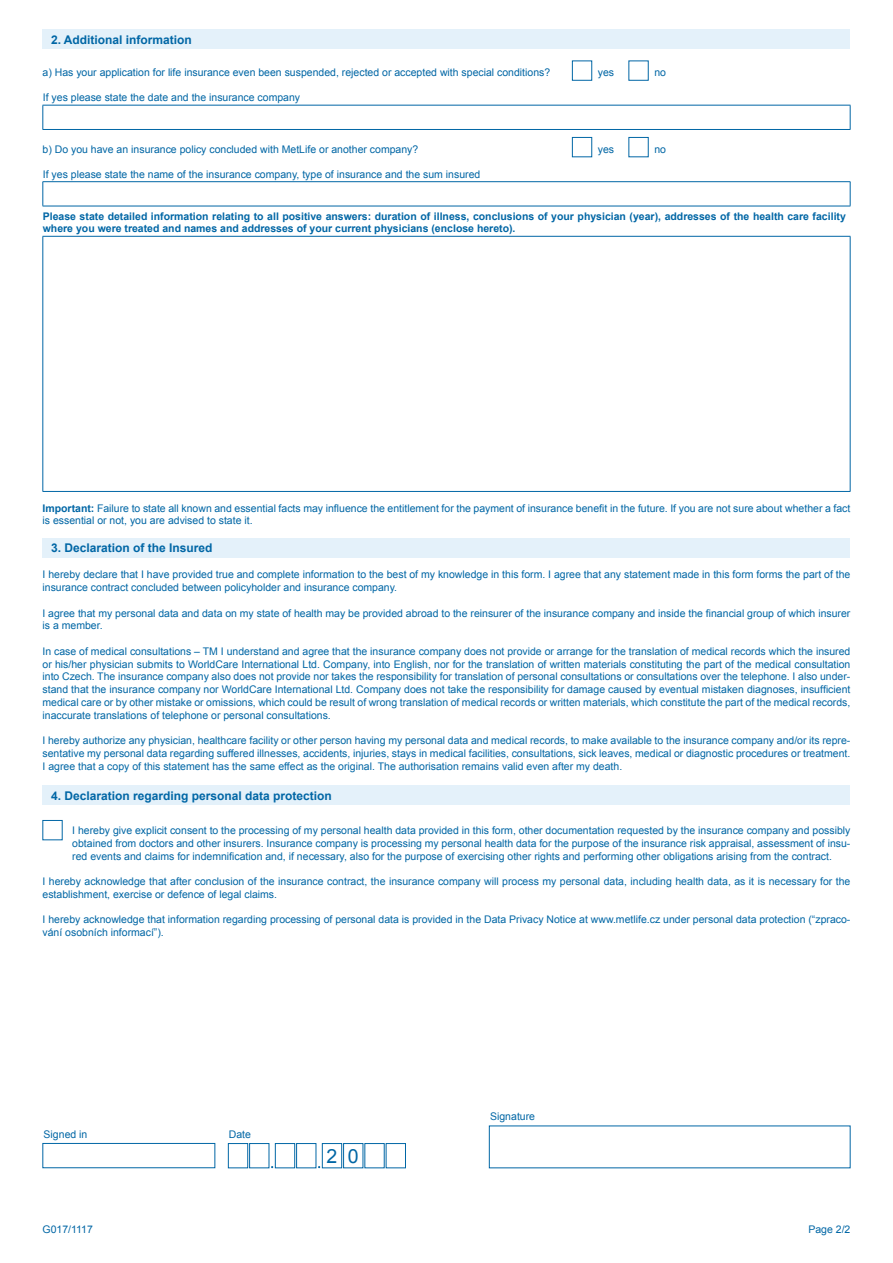
<style>
.page{position:relative;width:893px;height:1263px;background:#fff}
.page>*{position:absolute;margin:0;border:0;box-sizing:border-box;transform-origin:0 0}
.t1{font:19.5px "Arial";color:#0066a5}
.t2{font:700 12px "Arial";color:#0066a5}
.t3{font:10.5px/12.8px "Arial";color:#0066a5}
.t4{font:700 10.5px/12.8px "Arial";color:#0066a5}
.s1{font-weight:700}
</style>
<div class="page">
<div style="left:572px;top:61px;width:20px;height:20px;border:1px solid #0066a5"></div>
<div style="left:572px;top:137px;width:20px;height:20px;border:1px solid #0066a5"></div>
<div style="left:43px;top:30px;width:807px;height:19px;background:#e4f1fa"></div>
<div style="left:43px;top:538px;width:807px;height:19px;background:#e4f1fa"></div>
<div style="left:43px;top:786px;width:807px;height:19px;background:#e4f1fa"></div>
<hr style="left:43px;top:105px;width:807px;height:1px;background:#0066a5">
<svg style="left:43px;top:105px;width:1px;height:24px"></svg>
<svg style="left:850px;top:105px;width:1px;height:24px"></svg>
<hr style="left:43px;top:129px;width:807px;height:1px;background:#0066a5">
<hr style="left:43px;top:181px;width:807px;height:1px;background:#0066a5">
<svg style="left:43px;top:182px;width:1px;height:24px"></svg>
<svg style="left:850px;top:182px;width:1px;height:24px"></svg>
<hr style="left:43px;top:206px;width:807px;height:1px;background:#0066a5">
<hr style="left:43px;top:236px;width:807px;height:1px;background:#0066a5">
<hr style="left:43px;top:237px;width:1px;height:254px;background:#0066a5">
<hr style="left:850px;top:237px;width:1px;height:254px;background:#0066a5">
<hr style="left:43px;top:491px;width:807px;height:1px;background:#0066a5">
<div style="left:43px;top:1143px;width:172px;height:25px;border:1px solid #0066a5"></div>
<div style="left:322px;top:1143px;width:20px;height:25px;border:1px solid #0066a5"></div>
<div style="left:343px;top:1143px;width:20px;height:25px;border:1px solid #0066a5"></div>
<div style="left:386px;top:1143px;width:20px;height:25px;border:1px solid #0066a5"></div>
<div style="left:275px;top:1143px;width:20px;height:25px;border:1px solid #0066a5"></div>
<div style="left:296px;top:1143px;width:20px;height:25px;border:1px solid #0066a5"></div>
<div style="left:228px;top:1143px;width:20px;height:25px;border:1px solid #0066a5"></div>
<div style="left:249px;top:1143px;width:20px;height:25px;border:1px solid #0066a5"></div>
<p class="t2" style="left:51px;top:31px;width:142px">2. Additional information</p>
<p class="t3" style="left:43px;top:66px;width:509px">a) Has your application for life insurance even been suspended, rejected or accepted with special conditions?</p>
<p class="t3" style="left:598px;top:66px;width:18px">yes</p>
<p class="t3" style="left:654px;top:66px;width:13px">no</p>
<p class="t3" style="left:43px;top:91px;width:259px">If yes please state the date and the insurance company</p>
<p class="t3" style="left:43px;top:143px;width:377px">b) Do you have an insurance policy concluded with MetLife or another company?</p>
<p class="t3" style="left:598px;top:143px;width:18px">yes</p>
<p class="t3" style="left:654px;top:143px;width:13px">no</p>
<p class="t3" style="left:43px;top:168px;width:439px">If yes please state the name of the insurance company, type of insurance and the sum insured</p>
<p class="t4" style="left:43px;top:210px;width:805px">Please state detailed information relating to all positive answers: duration of illness, conclusions of your physician (year), addresses of the health care facility where you were treated and names and addresses of your current physicians (enclose hereto).</p>
<p class="t3" style="left:43px;top:502px;width:809px"><span class="s1">Important:</span> Failure to state all known and essential facts may influence the entitlement for the payment of insurance benefit in the future. If you are not sure about whether a fact is essential or not, you are advised to state it.</p>
<p class="t2" style="left:51px;top:540px;width:163px">3. Declaration of the Insured</p>
<p class="t3" style="left:43px;top:568px;width:809px">I hereby declare that I have provided true and complete information to the best of my knowledge in this form. I agree that any statement made in this form forms the part of the insurance contract concluded between policyholder and insurance company.</p>
<p class="t3" style="left:43px;top:607px;width:809px">I agree that my personal data and data on my state of health may be provided abroad to the reinsurer of the insurance company and inside the financial group of which insurer is a member.</p>
<p class="t3" style="left:43px;top:645px;width:809px;text-align:justify">In case of medical consultations – TM I understand and agree that the insurance company does not provide or arrange for the translation of medical records which the insured or his/her physician submits to WorldCare International Ltd. Company, into English, nor for the translation of written materials constituting the part of the medical consultation into Czech. The insurance company also does not provide nor takes the responsibility for translation of personal consultations or consultations over the telephone. I also under&shy;stand that the insurance company nor WorldCare International Ltd. Company does not take the responsibility for damage caused by eventual mistaken diagnoses, insufficient medical care or by other mistake or omissions, which could be result of wrong translation of medical records or written materials, which constitute the part of the medical records, inaccurate translations of telephone or personal consultations.</p>
<p class="t3" style="left:43px;top:734px;width:809px;text-align:justify">I hereby authorize any physician, healthcare facility or other person having my personal data and medical records, to make available to the insurance company and/or its repre&shy;sentative my personal data regarding suffered illnesses, accidents, injuries, stays in medical facilities, consultations, sick leaves, medical or diagnostic procedures or treatment.<br>I agree that a copy of this statement has the same effect as the original. The authorisation remains valid even after my death.</p>
<p class="t2" style="left:51px;top:787px;width:282px">4. Declaration regarding personal data protection</p>
<p class="t3" style="left:72px;top:824px;width:780px;text-align:justify">I hereby give explicit consent to the processing of my personal health data provided in this form, other documentation requested by the insurance company and possibly obtained from doctors and other insurers. Insurance company is processing my personal health data for the purpose of the insurance risk appraisal, assessment of insu&shy;red events and claims for indemnification and, if necessary, also for the purpose of exercising other rights and performing other obligations arising from the contract.</p>
<p class="t3" style="left:43px;top:875px;width:809px">I hereby acknowledge that after conclusion of the insurance contract, the insurance company will process my personal data, including health data, as it is necessary for the establishment, exercise or defence of legal claims.</p>
<p class="t3" style="left:43px;top:913px;width:809px">I hereby acknowledge that information regarding processing of personal data is provided in the Data Privacy Notice at www.metlife.cz under personal data protection (“zpraco&shy;vání osobních informací”).</p>
<p class="t3" style="left:44px;top:1128px;width:45px">Signed in</p>
<p class="t3" style="left:229px;top:1128px;width:24px">Date</p>
<p class="t3" style="left:43px;top:1223px;width:52px">G017/1117</p>
<h1 class="t1" style="left:327px;top:1143px;width:34px">2 0</h1>
<p class="t3" style="left:490px;top:1110px;width:46px">Signature</p>
<p class="t3" style="left:808px;top:1223px;width:44px">Page 2/2</p>
</div>
